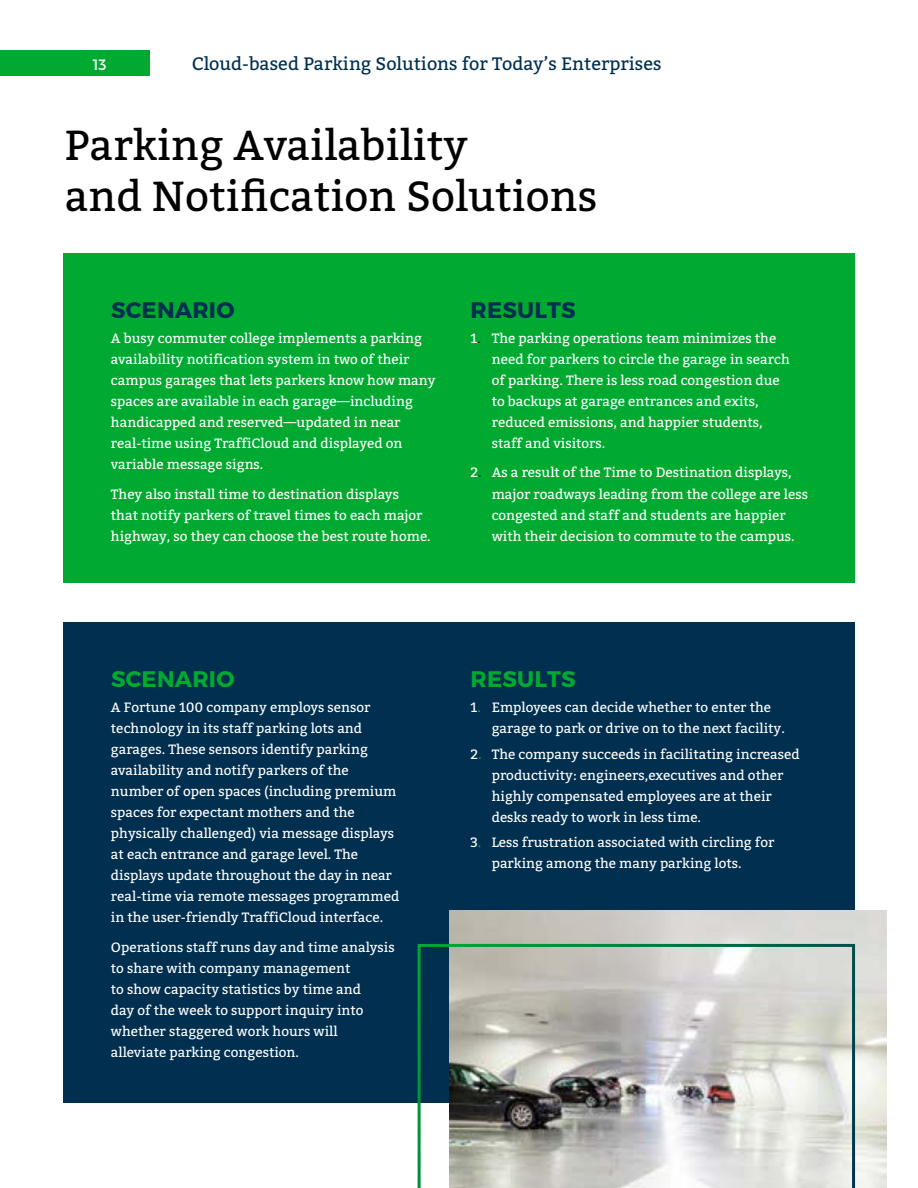
<style>
.page{position:relative;width:918px;height:1188px;background:#fff}
.page>*{position:absolute;margin:0;border:0;box-sizing:border-box;transform-origin:0 0}
.t1{font:42px/51px "Bitter";color:#000}
.t2{font:700 22.5px "Montserrat";letter-spacing:.01em;color:#002f4f}
.t3{font:700 22.5px "Montserrat";letter-spacing:.01em;color:#00aa31}
.t4{font:18px "Bitter";color:#002f4f}
.t5{font:15px "Montserrat";color:#fff}
.t6{font:13.5px/21px "Bitter";color:#fff}
.s1{color:#002f4f}
.s2{color:#00aa31}
</style>
<div class="page">
<div style="left:0;top:50px;width:149px;height:26px;background:#00aa31"></div>
<div style="left:64px;top:253px;width:791px;height:330px;background:#00aa31"></div>
<div style="left:64px;top:623px;width:791px;height:480px;background:#002f4f"></div>
<img style="left:449px;top:910px;width:438px;height:278px">
<svg style="left:418px;top:944px;width:437px;height:244px;background:#b5b9b5"></svg>
<p class="t5" style="left:93px;top:56px;width:15px">13</p>
<h3 class="t4" style="left:192px;top:50px;width:471px">Cloud-based Parking Solutions for Today’s Enterprises</h3>
<h1 class="t1" style="left:65px;top:118px;width:534px">Parking Availability<br>and Notification Solutions</h1>
<h2 class="t2" style="left:111px;top:296px;width:125px">SCENARIO</h2>
<p class="t6" style="left:111px;top:327px;width:326px">A busy commuter college implements a parking availability notification system in two of their campus garages that lets parkers know how many spaces are available in each garage—including handicapped and reserved—updated in near real-time using TraffiCloud and displayed on variable message signs.</p>
<p class="t6" style="left:111px;top:483px;width:321px">They also install time to destination displays<br>that notify parkers of travel times to each major highway, so they can choose the best route home.</p>
<h2 class="t2" style="left:471px;top:296px;width:107px">RESULTS</h2>
<p class="t6" style="left:492px;top:327px;width:300px;text-indent:-21px">1<span class="s1">.</span> The parking operations team minimizes the need for parkers to circle the garage in search of parking. There is less road congestion due to backups at garage entrances and exits, reduced emissions, and happier students, staff and visitors.</p>
<p class="t6" style="left:492px;top:462px;width:318px;text-indent:-21px">2<span class="s1">.</span> As a result of the Time to Destination displays, major roadways leading from the college are less congested and staff and students are happier with their decision to commute to the campus.</p>
<h2 class="t3" style="left:111px;top:665px;width:125px">SCENARIO</h2>
<p class="t6" style="left:111px;top:697px;width:290px">A Fortune 100 company employs sensor technology in its staff parking lots and garages. These sensors identify parking availability and notify parkers of the number of open spaces (including premium spaces for expectant mothers and the physically challenged) via message displays at each entrance and garage level. The displays update throughout the day in near real-time via remote messages programmed in the user-friendly TraffiCloud interface.</p>
<p class="t6" style="left:111px;top:936px;width:285px">Operations staff runs day and time analysis to share with company management<br>to show capacity statistics by time and<br>day of the week to support inquiry into whether staggered work hours will alleviate parking congestion.</p>
<h2 class="t3" style="left:471px;top:665px;width:107px">RESULTS</h2>
<p class="t6" style="left:492px;top:697px;width:295px;text-indent:-21px">1<span class="s2">.</span> Employees can decide whether to enter the garage to park or drive on to the next facility.</p>
<p class="t6" style="left:492px;top:743px;width:310px;text-indent:-21px">2<span class="s2">.</span> The company succeeds in facilitating increased productivity: engineers,executives and other highly compensated employees are at their desks ready to work in less time.</p>
<p class="t6" style="left:492px;top:831px;width:284px;text-indent:-21px">3<span class="s2">.</span> Less frustration associated with circling for parking among the many parking lots.</p>
</div>
